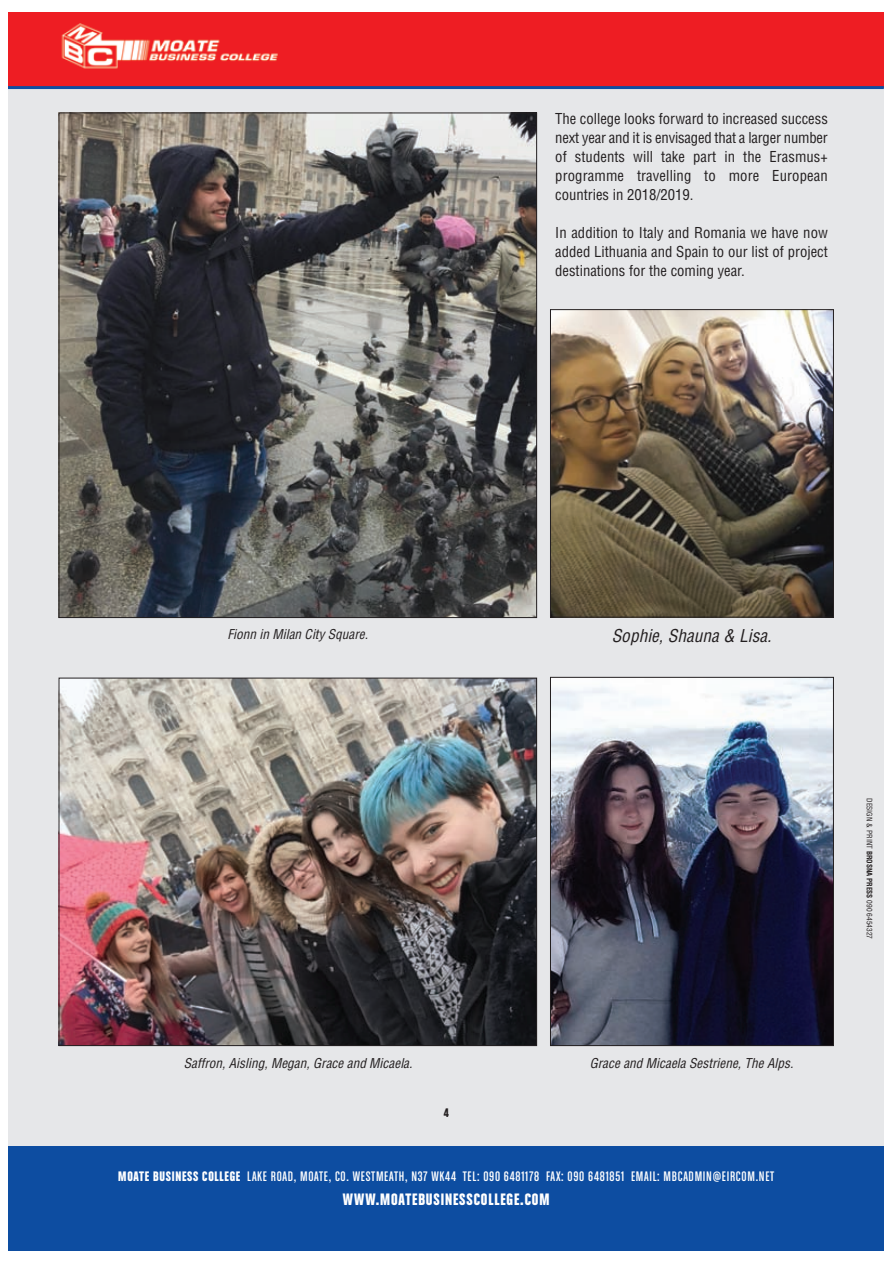
<style>
.page{position:relative;width:893px;height:1263px;background:#fff}
.page>*{position:absolute;margin:0;border:0;box-sizing:border-box;transform-origin:0 0}
.t1{font:17.7px "Chalet Comprime Hong Kong Sixty";letter-spacing:.05em;color:#fff}
.t2{font:italic condensed 17.25px "Helvetica";color:#231f20}
.t3{font:condensed 14.7px/19px "Helvetica";color:#231f20;text-align:justify}
.t4{font:14.7px "Chalet Comprime Cologne Sixty";letter-spacing:.05em;color:#fff}
.t5{font:italic condensed 13.2px "Helvetica";color:#231f20}
.t6{font:13.2px "Chalet Comprime Hong Kong Sixty";color:#231f20}
.t7{font:condensed 7.35px "Helvetica";color:#231f20}
.s1{font-family:"Chalet Comprime Hong Kong Sixty"}
.s2{font-weight:700}
</style>
<div class="page">
<div style="left:9px;top:88px;width:875px;height:1064px;background:#e6e7e9"></div>
<div style="left:9px;top:1146px;width:875px;height:104px;background:#0d4da1"></div>
<div style="left:9px;top:13px;width:875px;height:73px;background:#ee1d23"></div>
<hr style="left:9px;top:86px;width:875px;height:3px;background:#0d4da1">
<img style="left:61px;top:115px;width:474px;height:501px">
<img style="left:61px;top:680px;width:474px;height:364px">
<img style="left:552px;top:679px;width:280px;height:365px">
<div style="left:550px;top:677px;width:284px;height:369px;border:1px solid #231f20"></div>
<img style="left:552px;top:311px;width:280px;height:305px">
<div style="left:550px;top:309px;width:284px;height:309px;border:1px solid #231f20"></div>
<p class="t3" style="left:555px;top:110px;width:274px">The college looks forward to increased success next year and it is envisaged that a larger number of students will take part in the Erasmus+ programme travelling to more European countries in 2018/2019.</p>
<p class="t3" style="left:555px;top:225px;width:274px">In addition to Italy and Romania we have now added Lithuania and Spain to our list of project destinations for the coming year.</p>
<p class="t5" style="left:227px;top:629px;width:145px">Fionn in Milan City Square.</p>
<p class="t2" style="left:612px;top:629px;width:165px">Sophie,Shauna &amp; Lisa.</p>
<p class="t5" style="left:184px;top:1058px;width:233px">Saffron,Aisling,Megan,Grace and Micaela.</p>
<p class="t5" style="left:590px;top:1058px;width:208px">Grace and Micaela Sestriene,The Alps.</p>
<p class="t6" style="left:444px;top:1108px;width:7px">4</p>
<p class="t4" style="left:118px;top:1171px;width:657px"><span class="s1">MOATE BUSINESS COLLEGE</span> LAKE ROAD, MOATE, CO. WESTMEATH, N37 WK44 TEL: 090 6481178 FAX: 090 6481851 EMAIL: MBCADMIN@EIRCOM.NET</p>
<p class="t1" style="left:343px;top:1193px;width:208px">WWW.MOATEBUSINESSCOLLEGE.COM</p>
<p class="t7" style="left:872px;top:798px;width:142px;rotate:90deg">DESIGN &amp; PRINT <span class="s2">BROSNA PRESS</span> 090 6454327</p>
</div>
